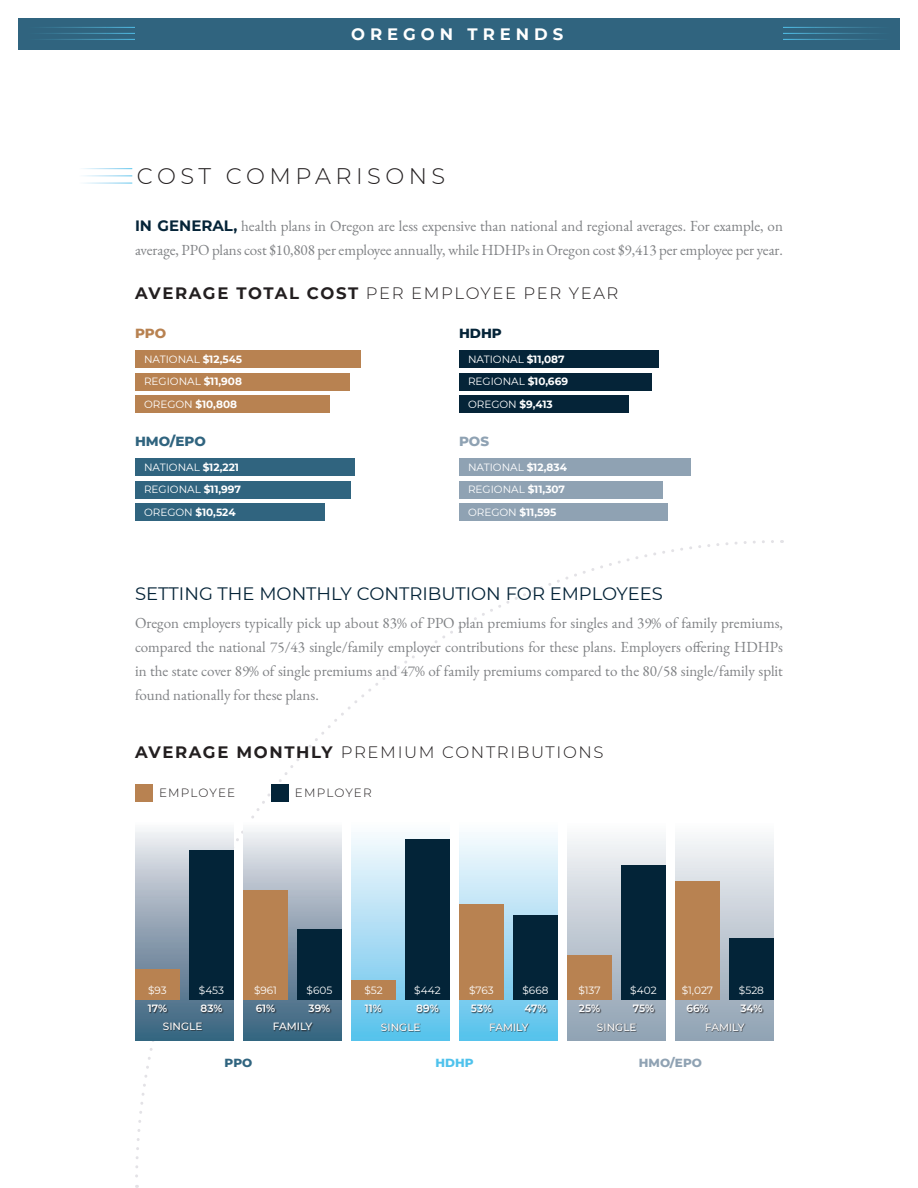
<style>
.page{position:relative;width:918px;height:1188px;background:#fff}
.page>*{position:absolute;margin:0;border:0;box-sizing:border-box;transform-origin:0 0}
.t1{font:300 22.5px "Montserrat";letter-spacing:.2em;color:#231f20}
.Body_after_subhead{font:18px "Montserrat";color:#052438}
.t2{font:300 16.5px "Montserrat";letter-spacing:.1em;color:#231f20}
.t3{font:700 16.5px "Montserrat";letter-spacing:.3em;color:#fff}
.Body_after_subhead-2{font:15px/24px "EB Garamond";color:#808285;text-align:justify}
.Body{font:15px/24px "EB Garamond";letter-spacing:-.005em;color:#808285}
.t4{font:800 13.5px "Montserrat";color:#30647f}
.t5{font:800 13.5px "Montserrat";color:#052438}
.t6{font:800 13.5px "Montserrat";color:#b88251}
.t7{font:800 13.5px "Montserrat";color:#8fa2b3}
.t8{font:300 12px "Montserrat";letter-spacing:.09em;color:#231f20}
.t9{font:800 12px "Montserrat";color:#8fa2b3}
.t10{font:800 12px "Montserrat";color:#4fc2ec}
.t11{font:800 12px "Montserrat";color:#30647f}
.t12{font:10.5px "Montserrat";color:#fff}
.t13{font:700 10.5px "Montserrat";color:#fff}
.t14{font:600 10.5px "Montserrat";color:#fff}
.t15{font:500 10.5px "Montserrat";color:#fff}
.s1{font-family:"Montserrat";font-weight:700;color:#052438}
.s2{font-weight:700}
.s3{font-weight:400}
</style>
<div class="page">
<div style="left:18px;top:18px;width:882px;height:32px;background:#30647f"></div>
<hr style="left:27px;top:27px;width:108px;height:1px;background:#fff">
<hr style="left:783px;top:27px;width:108px;height:1px;background:#fff">
<hr style="left:27px;top:33px;width:108px;height:1px;background:#fff">
<hr style="left:783px;top:33px;width:108px;height:1px;background:#fff">
<hr style="left:27px;top:39px;width:108px;height:1px;background:#fff">
<hr style="left:783px;top:39px;width:108px;height:1px;background:#fff">
<div style="left:135px;top:350px;width:226px;height:18px;background:#b88251"></div>
<div style="left:135px;top:458px;width:220px;height:18px;background:#30647f"></div>
<div style="left:459px;top:350px;width:200px;height:18px;background:#052438"></div>
<div style="left:459px;top:458px;width:231px;height:18px;background:#8fa2b3"></div>
<div style="left:135px;top:373px;width:214px;height:18px;background:#b88251"></div>
<div style="left:135px;top:481px;width:216px;height:18px;background:#30647f"></div>
<div style="left:459px;top:373px;width:192px;height:18px;background:#052438"></div>
<div style="left:459px;top:481px;width:204px;height:18px;background:#8fa2b3"></div>
<div style="left:135px;top:395px;width:195px;height:18px;background:#b88251"></div>
<div style="left:135px;top:503px;width:189px;height:18px;background:#30647f"></div>
<div style="left:459px;top:395px;width:169px;height:18px;background:#052438"></div>
<div style="left:459px;top:503px;width:209px;height:18px;background:#8fa2b3"></div>
<div style="left:135px;top:820px;width:99px;height:220px;background:linear-gradient(to bottom,#f6f2f5,#345c79)"></div>
<div style="left:243px;top:820px;width:99px;height:220px;background:linear-gradient(to bottom,#f6f2f5,#345c79)"></div>
<div style="left:351px;top:820px;width:99px;height:220px;background:linear-gradient(to bottom,#fffdfe,#5cc1ec)"></div>
<div style="left:459px;top:820px;width:99px;height:220px;background:linear-gradient(to bottom,#fffdfe,#5cc1ec)"></div>
<div style="left:567px;top:820px;width:99px;height:220px;background:linear-gradient(to bottom,#fbfbfc,#8ea0b2)"></div>
<div style="left:675px;top:820px;width:99px;height:220px;background:linear-gradient(to bottom,#fbfbfc,#8ea0b2)"></div>
<div style="left:189px;top:850px;width:45px;height:150px;background:#032438"></div>
<div style="left:297px;top:929px;width:45px;height:71px;background:#032438"></div>
<div style="left:405px;top:839px;width:45px;height:161px;background:#032438"></div>
<div style="left:513px;top:915px;width:45px;height:85px;background:#032438"></div>
<div style="left:621px;top:865px;width:45px;height:135px;background:#032438"></div>
<div style="left:729px;top:938px;width:45px;height:62px;background:#032438"></div>
<div style="left:135px;top:969px;width:45px;height:31px;background:#b88251"></div>
<div style="left:243px;top:890px;width:45px;height:110px;background:#b88251"></div>
<div style="left:351px;top:980px;width:45px;height:20px;background:#b88251"></div>
<div style="left:459px;top:904px;width:45px;height:96px;background:#b88251"></div>
<div style="left:567px;top:955px;width:45px;height:45px;background:#b88251"></div>
<div style="left:675px;top:881px;width:45px;height:119px;background:#b88251"></div>
<div style="left:148px;top:1005px;width:21px;height:9px;background:#231f20;opacity:.75"></div>
<div style="left:256px;top:1005px;width:21px;height:9px;background:#231f20;opacity:.75"></div>
<div style="left:365px;top:1005px;width:18px;height:9px;background:#231f20;opacity:.75"></div>
<div style="left:471px;top:1005px;width:23px;height:9px;background:#231f20;opacity:.75"></div>
<div style="left:579px;top:1005px;width:23px;height:9px;background:#231f20;opacity:.75"></div>
<div style="left:687px;top:1005px;width:23px;height:9px;background:#231f20;opacity:.75"></div>
<div style="left:201px;top:1005px;width:23px;height:9px;background:#231f20;opacity:.75"></div>
<div style="left:309px;top:1005px;width:23px;height:9px;background:#231f20;opacity:.75"></div>
<div style="left:417px;top:1005px;width:23px;height:9px;background:#231f20;opacity:.75"></div>
<div style="left:525px;top:1005px;width:23px;height:9px;background:#231f20;opacity:.75"></div>
<div style="left:633px;top:1005px;width:23px;height:9px;background:#231f20;opacity:.75"></div>
<div style="left:740px;top:1005px;width:24px;height:9px;background:#231f20;opacity:.75"></div>
<div style="left:135px;top:784px;width:18px;height:18px;background:#b88251"></div>
<div style="left:271px;top:784px;width:18px;height:18px;background:#032438"></div>
<div style="left:163px;top:1023px;width:40px;height:8px;background:#231f20;opacity:.75"></div>
<div style="left:274px;top:1023px;width:40px;height:9px;background:#231f20;opacity:.75"></div>
<div style="left:381px;top:1024px;width:40px;height:8px;background:#231f20;opacity:.75"></div>
<div style="left:490px;top:1024px;width:40px;height:8px;background:#231f20;opacity:.75"></div>
<div style="left:597px;top:1024px;width:40px;height:8px;background:#231f20;opacity:.75"></div>
<div style="left:706px;top:1024px;width:40px;height:8px;background:#231f20;opacity:.75"></div>
<p class="t3" style="left:351px;top:23px;width:214px">OREGON TRENDS</p>
<p class="t1" style="left:137px;top:161px;width:310px">COST COMPARISONS</p>
<p class="Body" style="left:135px;top:214px;width:650px"><span class="s1">IN GENERAL,</span> health plans in Oregon are less expensive than national and regional averages. For example, on average, PPO plans cost $10,808 per employee annually, while HDHPs in Oregon cost $9,413 per employee per year.</p>
<p class="t2" style="left:135px;top:282px;width:485px"><span class="s2">AVERAGE TOTAL COST</span> PER EMPLOYEE PER YEAR</p>
<p class="t6" style="left:135px;top:323px;width:33px">PPO</p>
<p class="t5" style="left:459px;top:323px;width:44px">HDHP</p>
<p class="t12" style="left:144px;top:352px;width:100px">NATIONAL <span class="s2">$12,545</span></p>
<p class="t12" style="left:144px;top:374px;width:99px">REGIONAL <span class="s2">$11,908</span></p>
<p class="t13" style="left:144px;top:396px;width:95px"><span class="s3">OREGON</span> $10,808</p>
<p class="t12" style="left:468px;top:352px;width:98px">NATIONAL <span class="s2">$11,087</span></p>
<p class="t12" style="left:468px;top:374px;width:102px">REGIONAL <span class="s2">$10,669</span></p>
<p class="t12" style="left:468px;top:397px;width:86px">OREGON <span class="s2">$9,413</span></p>
<p class="t4" style="left:135px;top:431px;width:72px">HMO/EPO</p>
<p class="t7" style="left:459px;top:431px;width:32px">POS</p>
<p class="t12" style="left:144px;top:460px;width:97px">NATIONAL <span class="s2">$12,221</span></p>
<p class="t12" style="left:144px;top:482px;width:99px">REGIONAL <span class="s2">$11,997</span></p>
<p class="t13" style="left:144px;top:504px;width:93px"><span class="s3">OREGON</span> $10,524</p>
<p class="t12" style="left:468px;top:460px;width:100px">NATIONAL <span class="s2">$12,834</span></p>
<p class="t12" style="left:468px;top:482px;width:99px">REGIONAL <span class="s2">$11,307</span></p>
<p class="t13" style="left:468px;top:504px;width:90px"><span class="s3">OREGON</span> $11,595</p>
<p class="Body_after_subhead" style="left:135px;top:581px;width:529px">SETTING THE MONTHLY CONTRIBUTION FOR EMPLOYEES</p>
<p class="Body_after_subhead-2" style="left:135px;top:611px;width:650px">Oregon employers typically pick up about 83% of PPO plan premiums for singles and 39% of family premiums, compared the national 75/43 single/family employer contributions for these plans. Employers offering HDHPs in the state cover 89% of single premiums and 47% of family premiums compared to the 80/58 single/family split found nationally for these plans.</p>
<p class="t2" style="left:135px;top:741px;width:470px"><span class="s2">AVERAGE MONTHLY</span> PREMIUM CONTRIBUTIONS</p>
<p class="t8" style="left:159px;top:785px;width:78px">EMPLOYEE</p>
<p class="t8" style="left:295px;top:785px;width:78px">EMPLOYER</p>
<p class="t12" style="left:148px;top:983px;width:20px">$93</p>
<p class="t14" style="left:148px;top:1001px;width:21px">17%</p>
<p class="t12" style="left:199px;top:983px;width:27px">$453</p>
<p class="t14" style="left:201px;top:1001px;width:23px">83%</p>
<p class="t12" style="left:254px;top:983px;width:24px">$961</p>
<p class="t14" style="left:256px;top:1001px;width:21px">61%</p>
<p class="t12" style="left:307px;top:983px;width:27px">$605</p>
<p class="t14" style="left:309px;top:1001px;width:23px">39%</p>
<p class="t12" style="left:364px;top:983px;width:20px">$52</p>
<p class="t14" style="left:365px;top:1001px;width:19px">11%</p>
<p class="t12" style="left:414px;top:983px;width:28px">$442</p>
<p class="t14" style="left:416px;top:1001px;width:24px">89%</p>
<p class="t12" style="left:469px;top:983px;width:26px">$763</p>
<p class="t14" style="left:471px;top:1001px;width:23px">53%</p>
<p class="t12" style="left:523px;top:983px;width:27px">$668</p>
<p class="t14" style="left:524px;top:1001px;width:24px">47%</p>
<p class="t12" style="left:578px;top:983px;width:24px">$137</p>
<p class="t14" style="left:579px;top:1001px;width:23px">25%</p>
<p class="t12" style="left:630px;top:983px;width:28px">$402</p>
<p class="t14" style="left:633px;top:1001px;width:23px">75%</p>
<p class="t12" style="left:682px;top:983px;width:33px">$1,027</p>
<p class="t14" style="left:687px;top:1001px;width:23px">66%</p>
<p class="t12" style="left:739px;top:983px;width:27px">$528</p>
<p class="t14" style="left:741px;top:1001px;width:23px">34%</p>
<p class="t15" style="left:163px;top:1019px;width:41px">SINGLE</p>
<p class="t15" style="left:273px;top:1019px;width:41px">FAMILY</p>
<p class="t15" style="left:381px;top:1020px;width:41px">SINGLE</p>
<p class="t15" style="left:489px;top:1020px;width:41px">FAMILY</p>
<p class="t15" style="left:597px;top:1020px;width:41px">SINGLE</p>
<p class="t15" style="left:705px;top:1020px;width:41px">FAMILY</p>
<p class="t11" style="left:225px;top:1054px;width:29px">PPO</p>
<p class="t10" style="left:435px;top:1054px;width:40px">HDHP</p>
<p class="t9" style="left:639px;top:1054px;width:65px">HMO/EPO</p>
</div>
